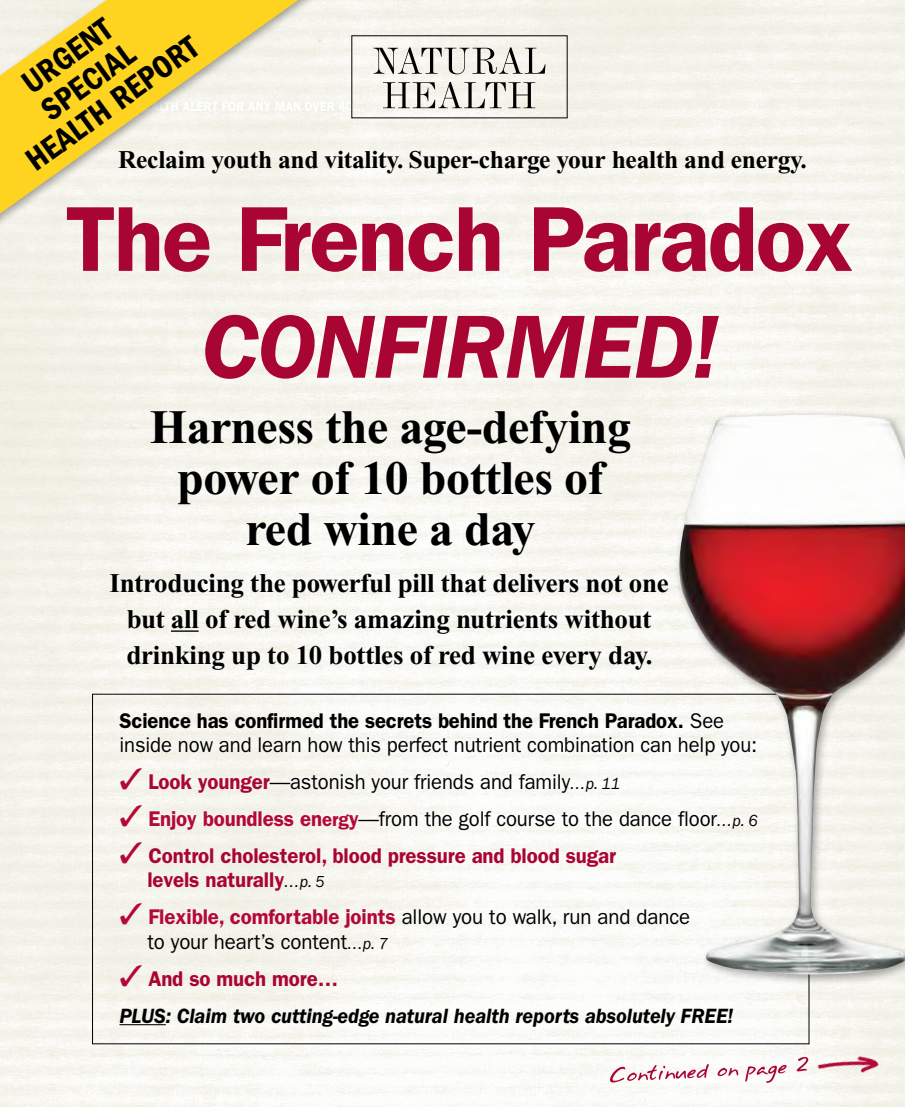
<style>
.page{position:relative;width:905px;height:1107px;background:#fff}
.page>*{position:absolute;margin:0;border:0;box-sizing:border-box;transform-origin:0 0}
.t1{font:600 92.7px "ITC Franklin Gothic Std";letter-spacing:-.02em;color:#a90533}
.t2{font:italic 600 92.7px "ITC Franklin Gothic Std";letter-spacing:.03em;color:#a90533}
.t3{font:700 48px/51px "Times New Roman";letter-spacing:-.01em;color:#000;text-align:center}
.t4{font:33px/32.4px "ITC Franklin Gothic Std Dm Cd";color:#000;text-align:center}
.t5{font:700 27px/36px "Times New Roman";letter-spacing:-.01em;color:#000;text-align:center}
.t6{font:700 25.5px "Times New Roman";letter-spacing:-.01em;color:#000}
.t7{font:21.3px/24.6px "ITC Franklin Gothic Std";letter-spacing:-.005em;color:#000;scale:.96 1}
.t8{font:21.3px/24.6px "ITC Franklin Gothic Std";letter-spacing:-.005em;color:#000;scale:.95 1}
.t9{font:italic 600 21.3px/36.9px "ITC Franklin Gothic Std";letter-spacing:-.005em;color:#000;scale:.95 1}
.t10{font:600 21.3px/24.6px "ITC Franklin Gothic Std";letter-spacing:-.005em;color:#a90533;scale:.96 1}
.t11{font:600 13.5px "ITC Franklin Gothic Std";color:#fff;scale:.9 1}
.s1{font-weight:600}
.s2{color:#b30838}
.s3{font-weight:600;color:#a90533}
.s4{font-style:italic;font-size:16.5px}
.s5{font-weight:600;color:#b30838}
.s6{font-weight:600;font-size:19.5px;color:#b30838}
.s7{font-weight:400;font-style:italic;font-size:16.5px;color:#000}
.s8{font-style:normal;color:#a90533}
</style>
<div class="page">
<img style="left:0;top:0;width:905px;height:1107px">
<hr style="left:171px;top:630px;width:28px;height:2px;background:#000">
<svg style="left:385px;top:82px;width:150px;height:26px"></svg>
<svg style="left:385px;top:47px;width:160px;height:27px;background:#c0c0b9"></svg>
<div style="left:0;top:0;width:385px;height:260px;background:#000;opacity:.35"></div>
<svg style="left:0;top:0;width:378px;height:252px"></svg>
<hr style="left:119px;top:1024px;width:47px;height:1px;background:#000">
<svg style="left:610px;top:1057px;width:198px;height:26px"></svg>
<img style="left:809px;top:1040px;width:74px;height:50px">
<div style="left:674px;top:519px;width:231px;height:467px;background:#000;opacity:.35"></div>
<img style="left:675px;top:524px;width:230px;height:451px">
<div style="left:679px;top:409px;width:226px;height:127px;background:#000;opacity:.35"></div>
<img style="left:684px;top:414px;width:221px;height:110px">
<h3 class="t4" style="left:-18px;top:98px;width:192px;rotate:-36deg">URGENT<br>Special<br>HEAL TH Report</h3>
<p class="t11" style="left:87px;top:99px;width:311px">URGENT HEALTH ALERT for any Man Over 40…</p>
<p class="t6" style="left:118px;top:146px;width:690px">Reclaim youth and vitality. Super-charge your health and energy.</p>
<h1 class="t1" style="left:66px;top:184px;width:790px">The French Paradox</h1>
<h1 class="t2" style="left:201px;top:295px;width:519px">Confir med!</h1>
<h2 class="t3" style="left:150px;top:402px;width:483px">Harness the age-defying power of 10 bottles of red wine a day</h2>
<p class="t5" style="left:109px;top:565px;width:561px">Introducing the powerful pill that delivers not one but all of red wine’s amazing nutrients without drinking up to 10 bottles of red wine every day.</p>
<p class="t8" style="left:119px;top:708px;width:673px"><span class="s1">Science has confirmed the secrets behind the French Paradox.</span> See inside now and learn how this perfect nutrient combination can help you:</p>
<p class="t7" style="left:119px;top:770px;width:523px"><span class="s2">✓</span> <span class="s3">Look younger</span>—astonish your friends and family<span class="s4">…p. 11</span></p>
<p class="t7" style="left:119px;top:807px;width:666px"><span class="s2">✓</span> <span class="s5">Enjoy boundless en</span><span class="s6">erg</span><span class="s5">y</span>—from the golf course to the dance floor<span class="s4">…p. 6</span></p>
<p class="t10" style="left:147px;top:843px;width:490px;text-indent:-28px"><span class="s2">✓</span> Control cholesterol, blood pressure and blood sugar levels naturally<span class="s7">…p. 5</span></p>
<p class="t7" style="left:147px;top:905px;width:567px;text-indent:-28px"><span class="s2">✓</span> <span class="s5">Flexible, comfortable joints</span> allow you to walk, run and dance to your heart’s content<span class="s4">…p. 7</span></p>
<p class="t9" style="left:119px;top:960px;width:648px"><span class="s2">✓</span> <span class="s8">And so much more…<br></span>PLUS: Claim two cutting-edge natural health reports absolutely FREE!</p>
</div>
